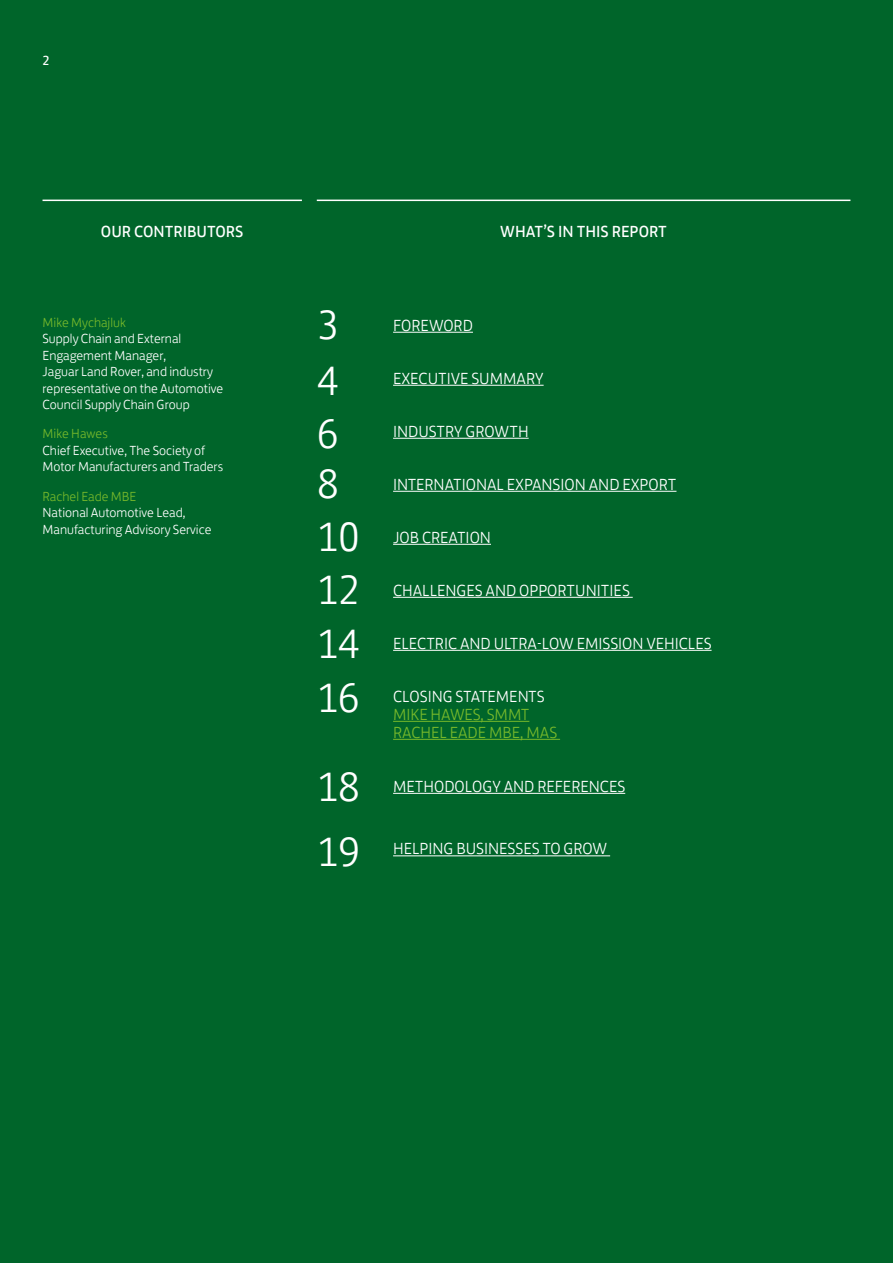
<style>
.page{position:relative;width:893px;height:1263px;background:#00652a}
.page>*{position:absolute;margin:0;border:0;box-sizing:border-box;transform-origin:0 0}
.t1{font:300 42px/53.2px "Lloyds Bank Jack";color:#fff}
.t2{font:300 16.5px "Lloyds Bank Jack";color:#fff}
.t3{font:16.5px "Lloyds Bank Jack";color:#fff}
.t4{font:300 16.5px/18px "Lloyds Bank Jack";color:#76b82a}
.t5{font:300 13.5px/16.5px "Lloyds Bank Jack";color:#fff}
.t6{font:300 13.5px "Lloyds Bank Jack";color:#76b82a}
.t7{font:13.5px "Lloyds Bank Jack";color:#fff}
</style>
<div class="page">
<hr style="left:317px;top:200px;width:533px;height:1px;background:#fff">
<hr style="left:43px;top:200px;width:259px;height:1px;background:#fff">
<hr style="left:393px;top:332px;width:80px;height:1px;background:#fff">
<hr style="left:393px;top:385px;width:151px;height:1px;background:#fff">
<hr style="left:393px;top:438px;width:136px;height:1px;background:#fff">
<hr style="left:393px;top:491px;width:283px;height:1px;background:#fff">
<hr style="left:393px;top:544px;width:98px;height:1px;background:#fff">
<hr style="left:393px;top:597px;width:240px;height:1px;background:#fff">
<hr style="left:393px;top:650px;width:319px;height:1px;background:#fff">
<hr style="left:393px;top:721px;width:136px;height:1px;background:#76b82a">
<hr style="left:393px;top:739px;width:167px;height:1px;background:#76b82a">
<hr style="left:393px;top:793px;width:232px;height:1px;background:#fff">
<hr style="left:393px;top:855px;width:217px;height:1px;background:#fff">
<p class="t7" style="left:43px;top:50px;width:9px">2</p>
<p class="t3" style="left:101px;top:219px;width:144px">OUR CONTRIBUTORS</p>
<p class="t3" style="left:500px;top:219px;width:168px">WHAT’S IN THIS REPORT</p>
<p class="t6" style="left:43px;top:311px;width:85px">Mike Mychajluk</p>
<p class="t5" style="left:43px;top:329px;width:182px">Supply Chain and External<br>Engagement Manager,<br>Jaguar Land Rover, and industry representative on the Automotive<br>Council Supply Chain Group</p>
<p class="t6" style="left:43px;top:423px;width:67px">Mike Hawes</p>
<p class="t5" style="left:43px;top:441px;width:182px">Chief Executive, The Society of<br>Motor Manufacturers and Traders</p>
<p class="t6" style="left:43px;top:485px;width:95px">Rachel Eade MBE</p>
<p class="t5" style="left:43px;top:503px;width:171px">National Automotive Lead,<br>Manufacturing Advisory Service</p>
<h1 class="t1" style="left:318px;top:294px;width:44px">3<br>4<br>6<br>8<br>10<br>12<br>14<br>16</h1>
<h1 class="t1" style="left:318px;top:749px;width:44px;line-height:65.4px">18<br>19</h1>
<p class="t2" style="left:393px;top:312px;width:81px">FOREWORD</p>
<p class="t2" style="left:393px;top:365px;width:152px">EXECUTIVE SUMMARY</p>
<p class="t2" style="left:393px;top:418px;width:137px">INDUSTRY GROWTH</p>
<p class="t2" style="left:393px;top:471px;width:285px">INTERNATIONAL EXPANSION AND EXPORT</p>
<p class="t2" style="left:393px;top:524px;width:99px">JOB CREATION</p>
<p class="t2" style="left:393px;top:577px;width:238px">CHALLENGES AND OPPORTUNITIES</p>
<p class="t2" style="left:393px;top:630px;width:320px">ELECTRIC AND ULTRA-LOW EMISSION VEHICLES</p>
<p class="t2" style="left:393px;top:683px;width:153px">CLOSING STATEMENTS</p>
<p class="t4" style="left:393px;top:703px;width:166px">MIKE HAWES, SMMT<br>RACHEL EADE MBE, MAS</p>
<p class="t2" style="left:393px;top:773px;width:234px">METHODOLOGY AND REFERENCES</p>
<p class="t2" style="left:393px;top:835px;width:216px">HELPING BUSINESSES TO GROW</p>
</div>
